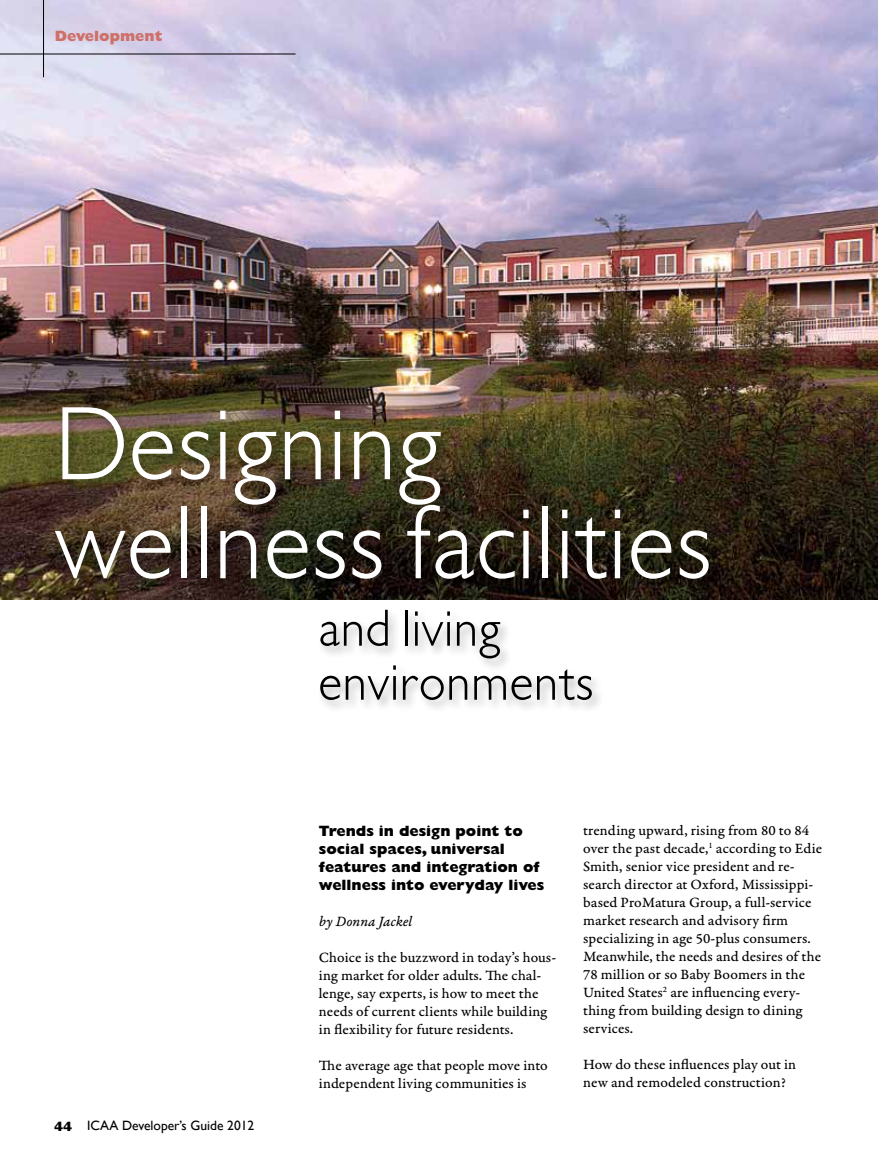
<style>
.page{position:relative;width:878px;height:1161px;background:#fff}
.page>*{position:absolute;margin:0;border:0;box-sizing:border-box;transform-origin:0 0}
.t1{font:108px/99px "Gill Sans Lgt";color:#fff}
.t2{font:54px/54px "Gill Sans Lgt";color:#000}
.t3{font:15px/18px "Garamond Premr Pro Capt";letter-spacing:.005em;color:#000}
.t4{font:800 15px/18px "Gill Sans";color:#000}
.t5{font:15px "Garamond Premr Pro It Capt";letter-spacing:-.005em;color:#000}
.t6{font:800 15px "Gill Sans";color:#ce7067}
.t7{font:13.5px "Gill Sans";color:#000}
.s1{font-weight:800}
</style>
<div class="page">
<img style="left:0;top:0;width:878px;height:600px">
<hr style="left:0;top:54px;width:295px;height:1px;background:#000">
<hr style="left:43px;top:0;width:1px;height:77px;background:#000">
<div style="left:52px;top:404px;width:669px;height:309px;background:#000;opacity:.3"></div>
<p class="t6" style="left:55px;top:27px;width:109px">Development</p>
<h1 class="t1" style="left:54px;top:403px;width:659px">Designing wellness facilities</h1>
<h2 class="t2" style="left:318px;top:605px;width:277px">and living environments</h2>
<p class="t7" style="left:54px;top:1117px;width:202px"><span class="s1">44</span> ICAA Developer’s Guide 2012</p>
<p class="t4" style="left:319px;top:822px;width:227px">Trends in design point to social spaces, universal features and integration of wellness into everyday lives</p>
<p class="t5" style="left:319px;top:912px;width:95px">by Donna Jackel</p>
<p class="t3" style="left:319px;top:949px;width:239px">Choice is the buzzword in today’s hous&shy;ing market for older adults. The chal&shy;lenge, say experts, is how to meet the needs of current clients while building in flexibility for future residents.</p>
<p class="t3" style="left:319px;top:1057px;width:230px">The average age that people move into independent living communities is</p>
<p class="t3" style="left:583px;top:822px;width:240px">trending upward, rising from 80 to 84 over the past decade,<sup>1</sup> according to Edie Smith, senior vice president and re&shy;search director at Oxford, Mississippi&shy;based ProMatura Group, a full-service market research and advisory firm specializing in age 50-plus consumers.<br>Meanwhile, the needs and desires of the 78 million or so Baby Boomers in the United States<sup>2</sup> are influencing every&shy;thing from building design to dining services.</p>
<p class="t3" style="left:583px;top:1056px;width:214px">How do these influences play out in new and remodeled construction?</p>
</div>
